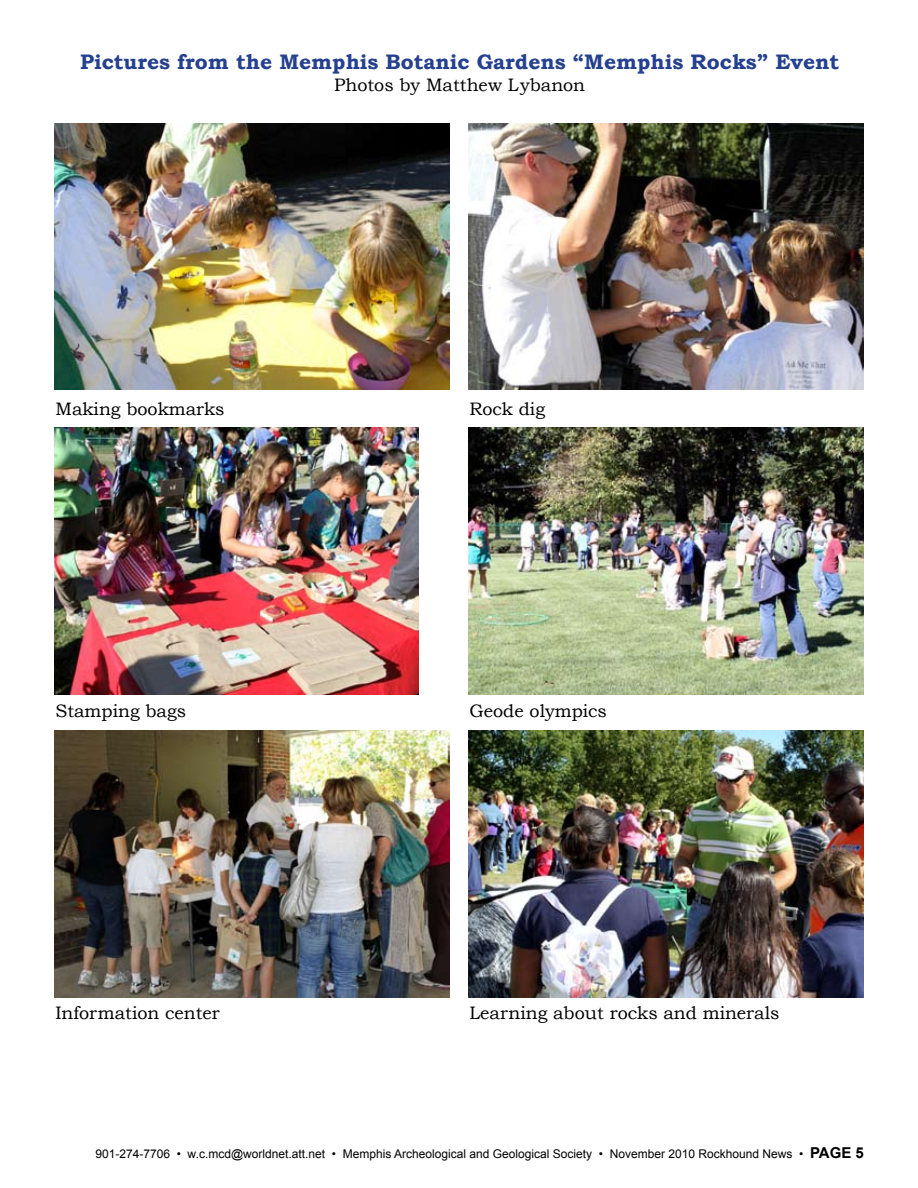
<style>
.page{position:relative;width:918px;height:1188px;background:#fff}
.page>*{position:absolute;margin:0;border:0;box-sizing:border-box;transform-origin:0 0}
.t1{font:700 21px "Bookman Old Style";color:#24408f}
.t2{font:18px "Bookman Old Style";color:#000}
.t3{font:12px "Arial";color:#000}
.s1{font-weight:700;font-size:15px}
</style>
<div class="page">
<img style="left:468px;top:123px;width:396px;height:267px">
<img style="left:54px;top:123px;width:396px;height:267px">
<img style="left:468px;top:428px;width:396px;height:266px">
<img style="left:54px;top:428px;width:364px;height:266px">
<img style="left:468px;top:730px;width:396px;height:267px">
<img style="left:54px;top:730px;width:396px;height:268px">
<p class="t1" style="left:80px;top:49px;width:760px">Pictures from the Memphis Botanic Gardens “Memphis Rocks” Event</p>
<p class="t2" style="left:334px;top:74px;width:252px">Photos by Matthew Lybanon</p>
<p class="t2" style="left:55px;top:398px;width:171px">Making bookmarks</p>
<p class="t2" style="left:469px;top:398px;width:77px">Rock dig</p>
<p class="t2" style="left:55px;top:701px;width:132px">Stamping bags</p>
<p class="t2" style="left:469px;top:701px;width:139px">Geode olympics</p>
<p class="t2" style="left:55px;top:1003px;width:166px">Information center</p>
<p class="t2" style="left:469px;top:1003px;width:311px">Learning about rocks and minerals</p>
<p class="t3" style="left:95px;top:1147px;width:770px">901-274-7706 • w.c.mcd@worldnet.att.net • Memphis Archeological and Geological Society • November 2010 Rockhound News • <span class="s1">PAGE 5</span></p>
</div>
